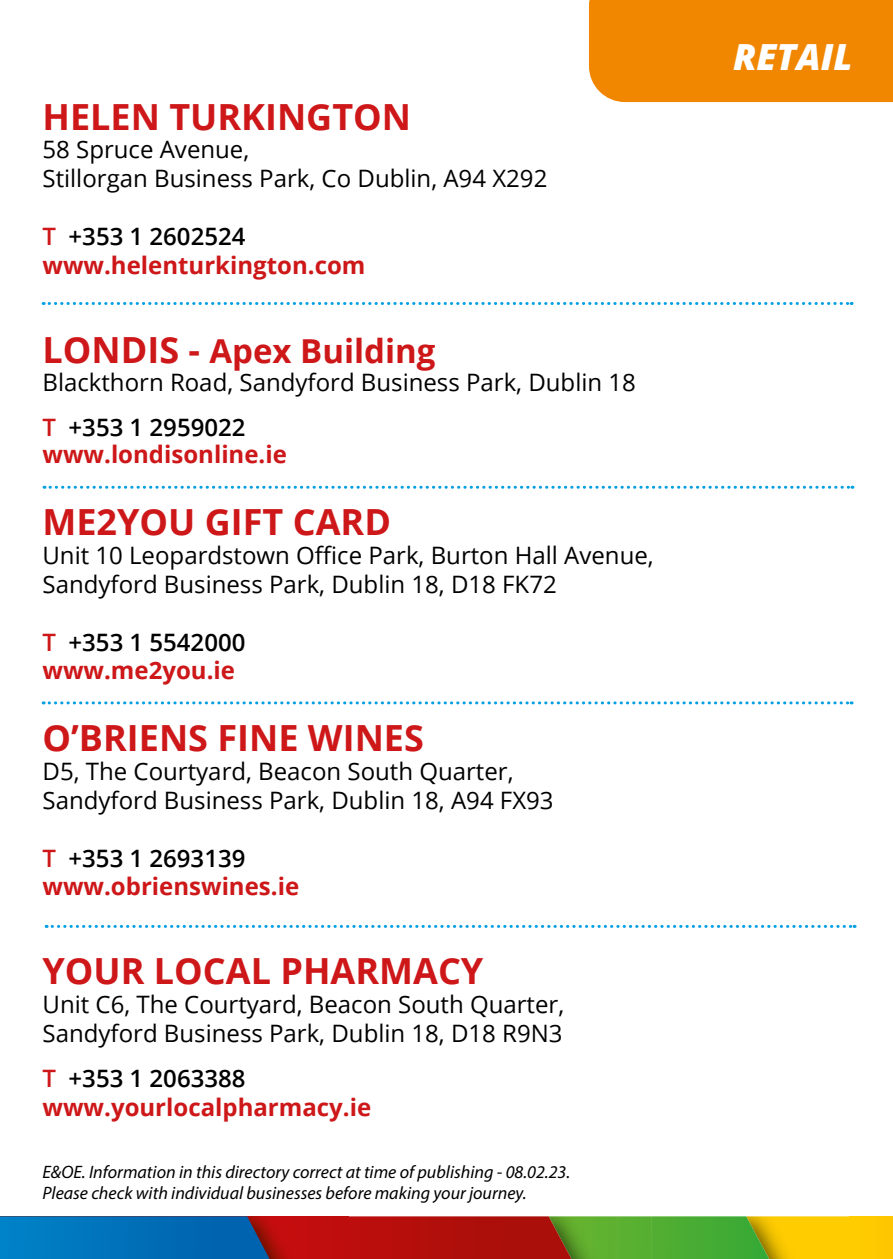
<style>
.page{position:relative;width:893px;height:1259px;background:#fff}
.page>*{position:absolute;margin:0;border:0;box-sizing:border-box;transform-origin:0 0}
.t1{font:700 36px "Open Sans";color:#cd1719}
.t2{font:italic 800 36px "Open Sans";color:#fff}
.t3{font:700 33px "Open Sans";color:#cd1719}
.t4{font:24px/28.8px "Open Sans";color:#000}
.t5{font:700 24px/28.8px "Open Sans";color:#cd1719}
.t6{font:italic 18px/21px "Myriad Pro";color:#000}
.s1{font-weight:600}
.s2{font-weight:600;color:#000}
.s3{font-size:36px}
.s4{font-weight:600;color:#cd1719}
</style>
<div class="page">
<div style="left:589px;top:0;width:304px;height:102px;background:#f18700"></div>
<div style="left:849px;top:1216px;width:44px;height:43px;background:#ffca00"></div>
<img style="left:769px;top:1216px;width:80px;height:43px">
<svg style="left:651px;top:1216px;width:118px;height:43px;background:#53ab31"></svg>
<img style="left:571px;top:1216px;width:80px;height:43px">
<svg style="left:349px;top:1216px;width:222px;height:43px;background:#ad160d"></svg>
<img style="left:270px;top:1216px;width:79px;height:43px">
<svg style="left:0;top:1216px;width:270px;height:43px;background:#076bb0"></svg>
<svg style="left:43px;top:302px;width:809px;height:3px"></svg>
<svg style="left:44px;top:486px;width:809px;height:3px"></svg>
<svg style="left:43px;top:701px;width:809px;height:3px"></svg>
<svg style="left:46px;top:925px;width:809px;height:3px"></svg>
<h1 class="t1" style="left:43px;top:91px;width:370px">HELEN TURKINGTON</h1>
<p class="t4" style="left:43px;top:135px;width:506px">58 Spruce Avenue,<br>Stillorgan Business Park, Co Dublin, A94 X292</p>
<p class="t5" style="left:43px;top:221px;width:324px"><span class="s1">T</span> <span class="s2">+353 1 2602524 </span>www.helenturkington.com</p>
<h2 class="t3" style="left:43px;top:327px;width:395px"><span class="s3">LONDIS -</span> Apex Building</h2>
<p class="t4" style="left:43px;top:359px;width:595px;line-height:45px">Blackthorn Road, Sandyford Business Park, Dublin 18<br><span class="s4">T</span> <span class="s1">+353 1 2959022</span></p>
<p class="t5" style="left:43px;top:439px;width:246px">www.londisonline.ie</p>
<h1 class="t1" style="left:43px;top:497px;width:350px">ME2YOU GIFT CARD</h1>
<p class="t4" style="left:43px;top:540px;width:613px">Unit 10 Leopardstown Office Park, Burton Hall Avenue,<br>Sandyford Business Park, Dublin 18, D18 FK72</p>
<p class="t5" style="left:42px;top:627px;width:204px"><span class="s1">T</span> <span class="s2">+353 1 5542000 </span>www.me2you.ie</p>
<h1 class="t1" style="left:43px;top:713px;width:383px">O’BRIENS FINE WINES</h1>
<p class="t4" style="left:43px;top:756px;width:513px">D5, The Courtyard, Beacon South Quarter,<br>Sandyford Business Park, Dublin 18, A94 FX93</p>
<p class="t5" style="left:42px;top:843px;width:258px"><span class="s1">T</span> <span class="s2">+353 1 2693139 </span>www.obrienswines.ie</p>
<h1 class="t1" style="left:43px;top:946px;width:442px">YOUR LOCAL PHARMACY</h1>
<p class="t4" style="left:43px;top:989px;width:523px">Unit C6, The Courtyard, Beacon South Quarter,<br>Sandyford Business Park, Dublin 18, D18 R9N3</p>
<p class="t5" style="left:43px;top:1063px;width:330px"><span class="s1">T</span> <span class="s2">+353 1 2063388 </span>www.yourlocalpharmacy.ie</p>
<p class="t6" style="left:43px;top:1161px;width:529px">E&amp;OE. Information in this directory correct at time of publishing - 08.02.23.<br>Please check with individual businesses before making your journey.</p>
<h1 class="t2" style="left:733px;top:30px;width:121px">RETAIL</h1>
</div>
